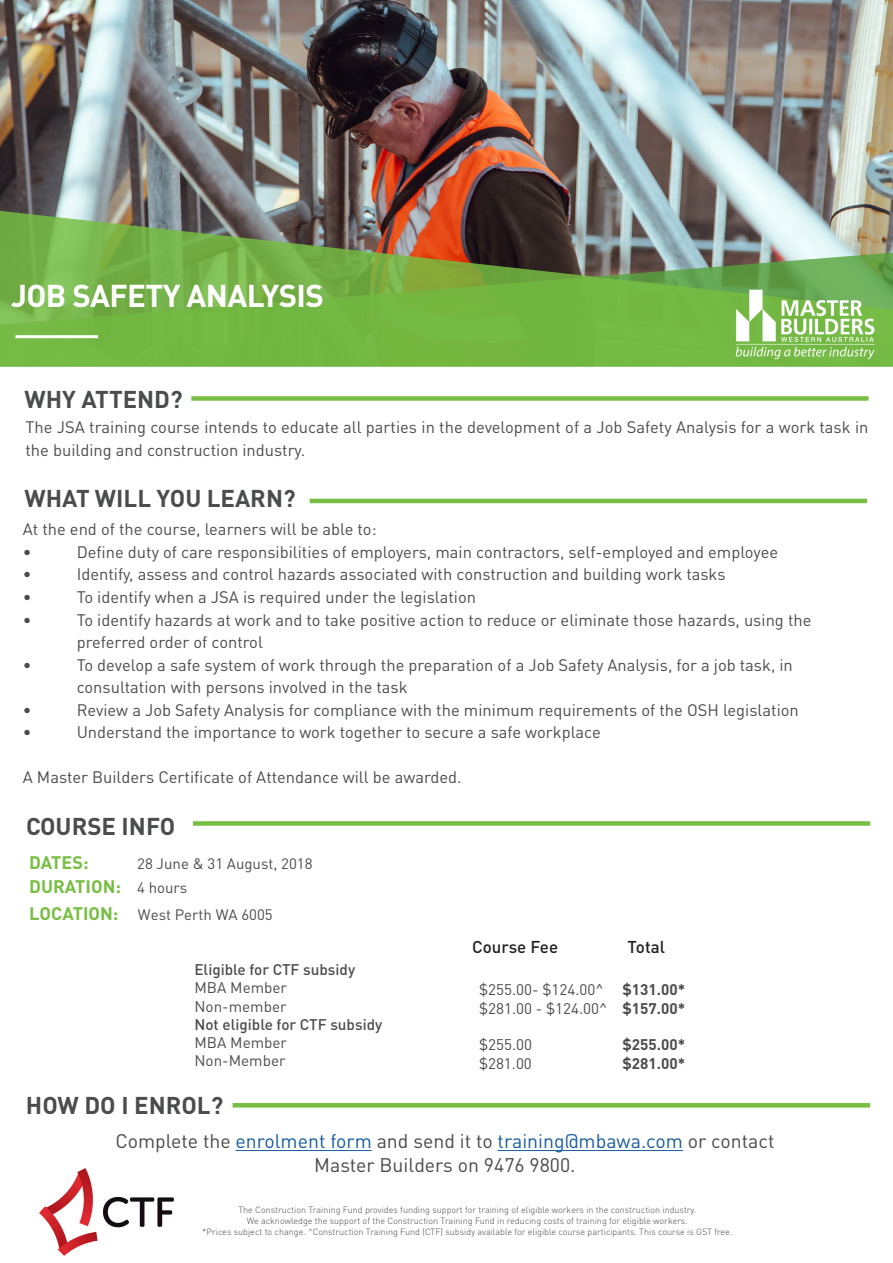
<style>
.page{position:relative;width:893px;height:1263px;background:#fff}
.page>*{position:absolute;margin:0;border:0;box-sizing:border-box;transform-origin:0 0}
.t1{font:700 31.2px "DIN Pro";letter-spacing:-.02em;color:#fff}
.t2{font:700 24px "DIN Pro";color:#4b4c4d}
.t3{font:19.5px "DIN Pro";color:#494a4b}
.t4{font:700 18px "DIN Pro";color:#77be42}
.t5{font:500 16.95px "DIN Pro";color:#231f20}
.Paragraph_Style_2{font:16.5px/22.5px "DIN Pro";color:#4b4c4d}
.t6{font:15.3px "DIN Pro";color:#4b4c4d}
.t7{font:500 15.3px "DIN Pro";color:#4b4c4d}
.t8{font:700 15.3px "DIN Pro";color:#4b4c4d}
.t9{font:15.15px "DIN Pro";color:#4b4c4d}
.t10{font:15px "DIN Pro";color:#4b4c4d}
.t11{font:300 9px "DIN Pro";color:#494a4b}
.s1{font-weight:400;font-size:15px;color:#4b4c4d}
.s2{font-weight:700;font-size:18px;color:#77be42}
.s3{color:#175d9e}
</style>
<div class="page">
<img style="left:0;top:0;width:893px;height:209px">
<svg style="left:0;top:209px;width:893px;height:158px"></svg>
<img style="left:734px;top:288px;width:142px;height:72px">
<div style="left:191px;top:396px;width:678px;height:5px;background:#77be42"></div>
<div style="left:193px;top:821px;width:677px;height:5px;background:#77be42"></div>
<hr style="left:233px;top:1103px;width:637px;height:4px;background:#77be42">
<hr style="left:15px;top:335px;width:83px;height:3px;background:#fff">
<hr style="left:310px;top:499px;width:557px;height:4px;background:#77be42">
<hr style="left:236px;top:1150px;width:136px;height:1px;background:#175d9e">
<hr style="left:498px;top:1150px;width:185px;height:1px;background:#175d9e">
<img style="left:40px;top:1168px;width:133px;height:87px">
<p class="t1" style="left:11px;top:275px;width:314px">JOB SAFETY ANALYSIS</p>
<p class="t2" style="left:24px;top:383px;width:160px">WHY ATTEND?</p>
<p class="Paragraph_Style_2" style="left:26px;top:415px;width:844px">The JSA training course intends to educate all parties in the development of a Job Safety Analysis for a work task in the building and construction industry.</p>
<p class="t2" style="left:24px;top:482px;width:273px">WHAT WILL YOU LEARN?</p>
<p class="Paragraph_Style_2" style="left:23px;top:518px;width:355px">At the end of the course, learners will be able to:</p>
<p class="Paragraph_Style_2" style="left:23px;top:540px;width:10px">•</p>
<p class="Paragraph_Style_2" style="left:77px;top:540px;width:703px">Define duty of care responsibilities of employers, main contractors, self-employed and employee</p>
<p class="Paragraph_Style_2" style="left:23px;top:563px;width:10px">•</p>
<p class="Paragraph_Style_2" style="left:77px;top:563px;width:650px">Identify, assess and control hazards associated with construction and building work tasks</p>
<p class="Paragraph_Style_2" style="left:23px;top:585px;width:10px">•</p>
<p class="Paragraph_Style_2" style="left:77px;top:585px;width:401px">To identify when a JSA is required under the legislation</p>
<p class="Paragraph_Style_2" style="left:23px;top:608px;width:10px">•</p>
<p class="Paragraph_Style_2" style="left:77px;top:608px;width:736px">To identify hazards at work and to take positive action to reduce or eliminate those hazards, using the</p>
<p class="Paragraph_Style_2" style="left:77px;top:630px;width:188px">preferred order of control</p>
<p class="Paragraph_Style_2" style="left:23px;top:653px;width:10px">•</p>
<p class="Paragraph_Style_2" style="left:77px;top:653px;width:718px">To develop a safe system of work through the preparation of a Job Safety Analysis, for a job task, in</p>
<p class="Paragraph_Style_2" style="left:77px;top:675px;width:332px">consultation with persons involved in the task</p>
<p class="Paragraph_Style_2" style="left:23px;top:698px;width:10px">•</p>
<p class="Paragraph_Style_2" style="left:77px;top:698px;width:724px">Review a Job Safety Analysis for compliance with the minimum requirements of the OSH legislation</p>
<p class="Paragraph_Style_2" style="left:23px;top:720px;width:10px">•</p>
<p class="Paragraph_Style_2" style="left:77px;top:720px;width:526px">Understand the importance to work together to secure a safe workplace</p>
<p class="Paragraph_Style_2" style="left:23px;top:765px;width:440px">A Master Builders Certificate of Attendance will be awarded.</p>
<p class="t2" style="left:26px;top:810px;width:151px">COURSE INFO</p>
<p class="t4" style="left:29px;top:850px;width:61px">DATES:</p>
<p class="t10" style="left:137px;top:853px;width:177px">28 June &amp; 31 August, 2018</p>
<p class="t4" style="left:29px;top:874px;width:160px">DURATION: <span class="s1">4 hours</span></p>
<p class="t10" style="left:29px;top:904px;width:245px"><span class="s2">LOCATION:</span> West Perth WA 6005</p>
<p class="t7" style="left:194px;top:959px;width:162px">Eligible for CTF subsidy</p>
<p class="t6" style="left:194px;top:977px;width:94px">MBA Member</p>
<p class="t6" style="left:194px;top:995px;width:94px">Non-member</p>
<p class="t7" style="left:194px;top:1014px;width:189px">Not eligible for CTF subsidy</p>
<p class="t6" style="left:194px;top:1032px;width:94px">MBA Member</p>
<p class="t6" style="left:194px;top:1050px;width:93px">Non-Member</p>
<p class="t2" style="left:26px;top:1089px;width:199px">HOW DO I ENROL?</p>
<p class="t5" style="left:472px;top:935px;width:87px">Course Fee</p>
<p class="t5" style="left:627px;top:935px;width:39px">Total</p>
<p class="t6" style="left:479px;top:979px;width:126px">$255.00- $124.00^</p>
<p class="t6" style="left:479px;top:998px;width:130px">$281.00 - $124.00^</p>
<p class="t6" style="left:479px;top:1034px;width:55px">$255.00</p>
<p class="t9" style="left:479px;top:1053px;width:54px">$281.00</p>
<p class="t8" style="left:622px;top:979px;width:64px">$131.00*</p>
<p class="t8" style="left:622px;top:998px;width:64px">$157.00*</p>
<p class="t8" style="left:622px;top:1034px;width:64px">$255.00*</p>
<p class="t8" style="left:622px;top:1053px;width:64px">$281.00*</p>
<p class="t3" style="left:115px;top:1127px;width:661px">Complete the <span class="s3">enrolment form</span> and send it to <span class="s3">training@mbawa.com</span> or contact</p>
<p class="t3" style="left:314px;top:1151px;width:263px">Master Builders on 9476 9800.</p>
<p class="t11" style="left:238px;top:1204px;width:459px">The Construction Training Fund provides funding support for training of eligible workers in the construction industry.</p>
<p class="t11" style="left:247px;top:1215px;width:442px">We acknowledge the support of the Construction Training Fund in reducing costs of training for eligible workers.</p>
<p class="t11" style="left:202px;top:1225px;width:532px">*Prices subject to change. ^Construction Training Fund (CTF) subsidy available for eligible course participants. This course is GST free.</p>
</div>
